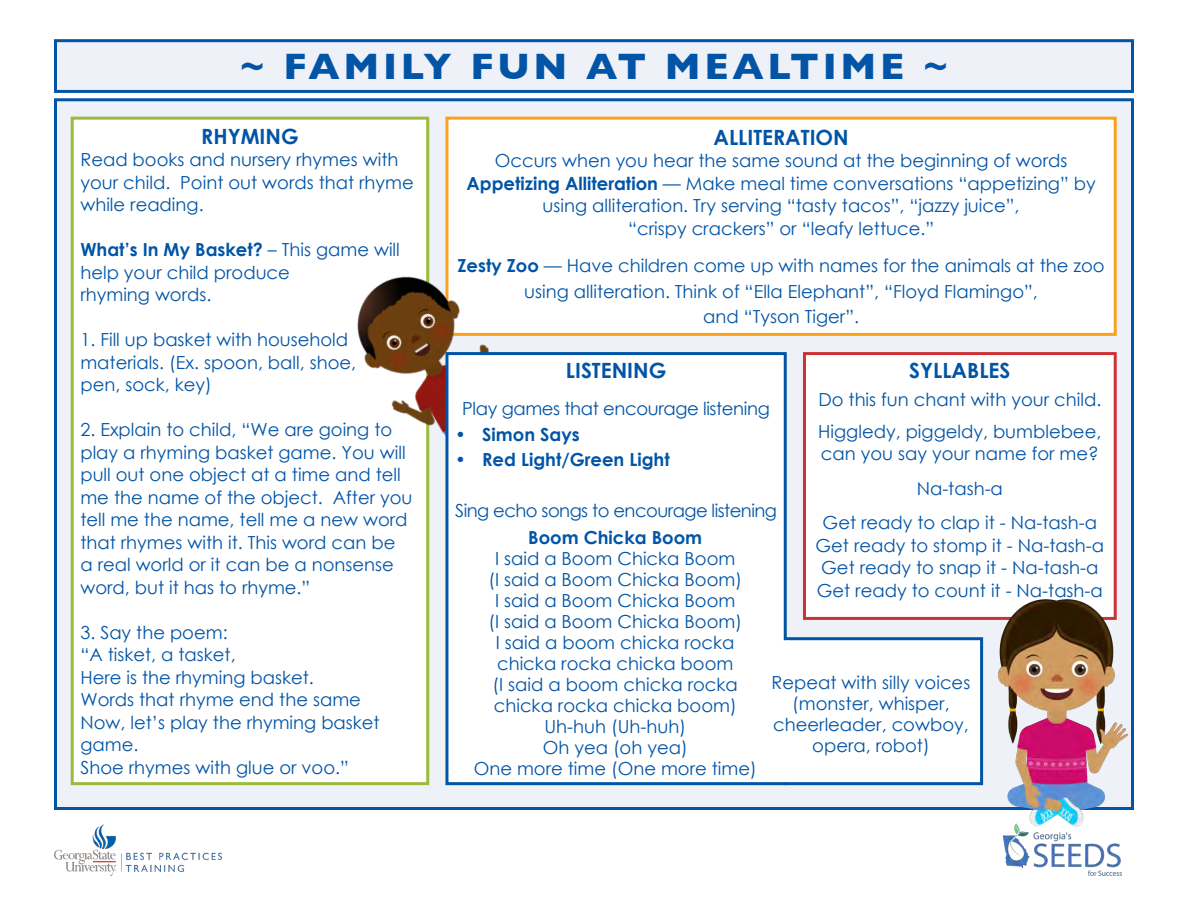
<style>
.page{position:relative;width:1188px;height:918px;background:#fff}
.page>*{position:absolute;margin:0;border:0;box-sizing:border-box;transform-origin:0 0}
.t1{font:700 37.5px "Gill Sans";letter-spacing:.1em;color:#0154a6}
.t2{font:700 21px "Century Gothic";color:#0154a6}
.t3{font:18px/22.5px "Century Gothic";color:#0154a6}
.t4{font:700 18px "Century Gothic";color:#0154a6}
.t5{font:18px "Century Gothic";letter-spacing:-.03em;color:#0154a6}
.t6{font:18px "Century Gothic";letter-spacing:-.02em;color:#0154a6}
.s1{font-weight:700}
</style>
<div class="page">
<div style="left:54px;top:98px;width:1080px;height:712px;background:#eff1f8;border:3px solid #0154a6"></div>
<img style="left:54px;top:825px;width:168px;height:51px">
<img style="left:1004px;top:844px;width:118px;height:32px">
<div style="left:56px;top:41px;width:1076px;height:50px;background:#eff1f8"></div>
<div style="left:54px;top:39px;width:1080px;height:54px;border:3px solid #0154a6"></div>
<div style="left:447px;top:118px;width:668px;height:216px;background:#fff"></div>
<div style="left:445px;top:117px;width:672px;height:219px;border:3px solid #f9a21c"></div>
<div style="left:72px;top:118px;width:356px;height:666px;background:#fff"></div>
<div style="left:71px;top:117px;width:358px;height:668px;border:3px solid #9abb3b"></div>
<div style="left:804px;top:354px;width:311px;height:264px;background:#fff"></div>
<div style="left:803px;top:352px;width:314px;height:268px;border:3px solid #cb3235"></div>
<div style="left:784px;top:637px;width:199px;height:148px;background:#fff;border:3px solid #0154a6"></div>
<img style="left:986px;top:593px;width:148px;height:251px">
<img style="left:357px;top:237px;width:211px;height:284px">
<div style="left:447px;top:354px;width:338px;height:430px;background:#fff"></div>
<div style="left:445px;top:352px;width:342px;height:433px;border:3px solid #0154a6"></div>
<svg style="left:777px;top:633px;width:16px;height:153px"></svg>
<p class="t1" style="left:240px;top:37px;width:710px">~ FAMILY FUN AT MEALTIME ~</p>
<p class="t2" style="left:201px;top:120px;width:99px">RHYMING</p>
<p class="t3" style="left:80px;top:148px;width:335px">Read books and nursery rhymes with your child. Point out words that rhyme while reading.</p>
<p class="t3" style="left:80px;top:238px;width:321px"><span class="s1">What’s In My Basket?</span> – This game will help your child produce</p>
<p class="t3" style="left:80px;top:283px;width:133px">rhyming words.</p>
<p class="t3" style="left:80px;top:328px;width:277px">1. Fill up basket with household materials. (Ex. spoon, ball, shoe,</p>
<p class="t3" style="left:80px;top:373px;width:133px">pen, sock, key)</p>
<p class="t3" style="left:80px;top:418px;width:334px">2. Explain to child, “We are going to play a rhyming basket game. You will pull out one object at a time and tell me the name of the object. After you tell me the name, tell me a new word that rhymes with it. This word can be<br>a real world or it can be a nonsense word, but it has to rhyme.”</p>
<p class="t3" style="left:80px;top:621px;width:149px">3. Say the poem:</p>
<p class="t3" style="left:80px;top:643px;width:157px">“A tisket, a tasket,</p>
<p class="t3" style="left:80px;top:666px;width:235px">Here is the rhyming basket.</p>
<p class="t3" style="left:80px;top:688px;width:282px">Words that rhyme end the same</p>
<p class="t3" style="left:80px;top:711px;width:301px">Now, let’s play the rhyming basket game.</p>
<p class="t3" style="left:80px;top:756px;width:270px">Shoe rhymes with glue or voo.”</p>
<p class="t2" style="left:713px;top:121px;width:137px">ALLITERATION</p>
<p class="t3" style="left:495px;top:149px;width:574px">Occurs when you hear the same sound at the beginning of words</p>
<p class="t3" style="left:466px;top:172px;width:631px;text-align:center"><span class="s1">Appetizing Alliteration</span> — Make meal time conversations “appetizing” by using alliteration. Try serving “tasty tacos”, “jazzy juice”,</p>
<p class="t3" style="left:628px;top:217px;width:308px">“crispy crackers” or “leafy lettuce.”</p>
<p class="t3" style="left:458px;top:253px;width:649px;line-height:25.5px;text-align:center"><span class="s1">Zesty Zoo</span> — Have children come up with names for the animals at the zoo using alliteration. Think of “Ella Elephant”, “Floyd Flamingo”,</p>
<p class="t3" style="left:703px;top:305px;width:157px">and “Tyson Tiger”.</p>
<p class="t2" style="left:566px;top:354px;width:102px">LISTENING</p>
<p class="t6" style="left:462px;top:396px;width:309px">Play games that encourage listening</p>
<p class="t4" style="left:455px;top:420px;width:126px">• Simon Says</p>
<p class="t4" style="left:455px;top:446px;width:216px">• Red Light/Green Light</p>
<p class="t5" style="left:455px;top:498px;width:323px">Sing echo songs to encourage listening</p>
<p class="t4" style="left:528px;top:523px;width:175px">Boom Chicka Boom</p>
<p class="t3" style="left:495px;top:547px;width:242px">I said a Boom Chicka Boom</p>
<p class="t3" style="left:488px;top:568px;width:255px">(I said a Boom Chicka Boom)</p>
<p class="t3" style="left:495px;top:589px;width:242px">I said a Boom Chicka Boom</p>
<p class="t3" style="left:488px;top:610px;width:255px">(I said a Boom Chicka Boom)</p>
<p class="t3" style="left:496px;top:631px;width:240px">I said a boom chicka rocka</p>
<p class="t3" style="left:497px;top:652px;width:238px">chicka rocka chicka boom</p>
<p class="t3" style="left:493px;top:673px;width:247px">(I said a boom chicka rocka</p>
<p class="t3" style="left:494px;top:694px;width:244px">chicka rocka chicka boom)</p>
<p class="t3" style="left:544px;top:715px;width:143px">Uh-huh (Uh-huh)</p>
<p class="t3" style="left:543px;top:736px;width:146px">Oh yea (oh yea)</p>
<p class="t3" style="left:474px;top:757px;width:285px">One more time (One more time)</p>
<p class="t2" style="left:909px;top:354px;width:103px">SYLLABLES</p>
<p class="t3" style="left:818px;top:388px;width:284px">Do this fun chant with your child.</p>
<p class="t3" style="left:818px;top:420px;width:285px">Higgledy, piggeldy, bumblebee, can you say your name for me?</p>
<p class="t3" style="left:917px;top:477px;width:88px">Na-tash-a</p>
<p class="t3" style="left:823px;top:511px;width:276px">Get ready to clap it - Na-tash-a</p>
<p class="t3" style="left:816px;top:534px;width:290px">Get ready to stomp it - Na-tash-a</p>
<p class="t3" style="left:821px;top:556px;width:279px">Get ready to snap it - Na-tash-a</p>
<p class="t3" style="left:817px;top:579px;width:288px">Get ready to count it - Na-tash-a</p>
<p class="t3" style="left:772px;top:671px;width:200px">Repeat with silly voices</p>
<p class="t3" style="left:773px;top:693px;width:197px;line-height:21px;text-align:center">(monster, whisper, cheerleader, cowboy, opera, robot)</p>
</div>
